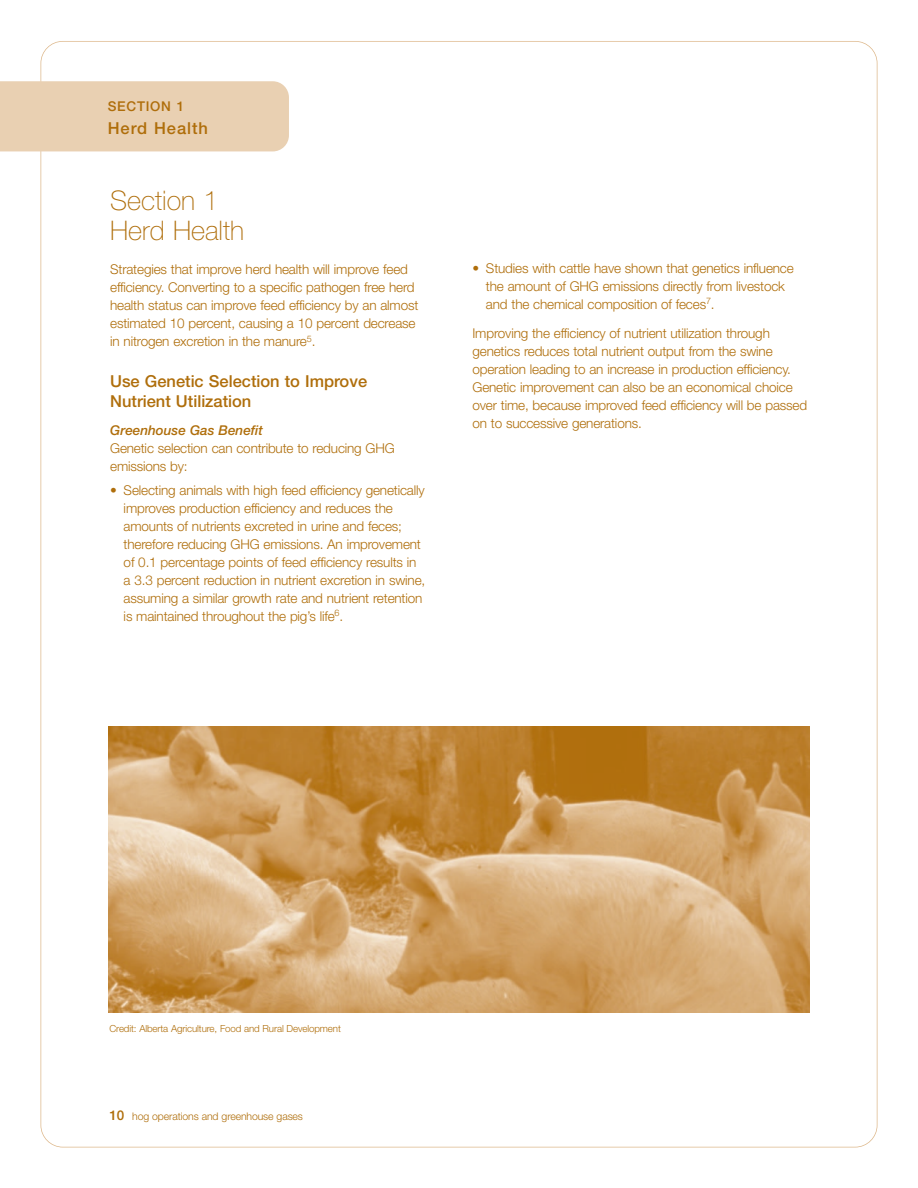
<style>
.page{position:relative;width:918px;height:1188px;background:#fff}
.page>*{position:absolute;margin:0;border:0;box-sizing:border-box;transform-origin:0 0}
.t1{font:100 27px/30px "Helvetica Neue";color:#af6e0b}
.t2{font:500 16.5px/19.5px "Helvetica Neue";color:#af6e0b}
.t3{font:500 16.5px "Helvetica Neue";letter-spacing:.055em;color:#af6e0b}
.t4{font:300 13.5px/18px "Helvetica Neue";letter-spacing:-.01em;color:#af6e0b}
.t5{font:italic 500 13.5px "Helvetica Neue";color:#af6e0b}
.t6{font:500 13.5px "Helvetica Neue";letter-spacing:.055em;color:#af6e0b}
.t7{font:300 10.5px "Helvetica Neue";letter-spacing:-.01em;color:#af6e0b}
.t8{font:300 9.75px "Helvetica Neue";letter-spacing:-.01em;color:#af6e0b}
.s1{font-weight:500;font-size:13.5px}
</style>
<div class="page">
<div style="left:0;top:81px;width:289px;height:70px;background:#e9d0b2"></div>
<img style="left:108px;top:727px;width:702px;height:285px">
<p class="t6" style="left:108px;top:101px;width:78px">SECTION 1</p>
<p class="t3" style="left:108px;top:122px;width:102px">Herd Health</p>
<h1 class="t1" style="left:110px;top:188px;width:135px">Section 1<br>Herd Health</h1>
<p class="t4" style="left:110px;top:261px;width:310px">Strategies that improve herd health will improve feed efficiency. Converting to a specific pathogen free herd health status can improve feed efficiency by an almost estimated 10 percent, causing a 10 percent decrease in nitrogen excretion in the manure<sup>5</sup>.</p>
<p class="t2" style="left:110px;top:373px;width:259px">Use Genetic Selection to Improve<br>Nutrient Utilization</p>
<p class="t5" style="left:110px;top:426px;width:154px">Greenhouse Gas Benefit</p>
<p class="t4" style="left:110px;top:441px;width:286px">Genetic selection can contribute to reducing GHG emissions by:</p>
<p class="t4" style="left:124px;top:482px;width:303px;text-indent:-14px">• Selecting animals with high feed efficiency genetically improves production efficiency and reduces the amounts of nutrients excreted in urine and feces; therefore reducing GHG emissions. An improvement of 0.1 percentage points of feed efficiency results in a 3.3 percent reduction in nutrient excretion in swine, assuming a similar growth rate and nutrient retention is maintained throughout the pig’s life<sup>6</sup>.</p>
<p class="t4" style="left:486px;top:260px;width:309px;text-indent:-14px">• Studies with cattle have shown that genetics influence the amount of GHG emissions directly from livestock and the chemical composition of feces<sup>7</sup>.</p>
<p class="t4" style="left:472px;top:325px;width:336px">Improving the efficiency of nutrient utilization through genetics reduces total nutrient output from the swine operation leading to an increase in production efficiency.<br>Genetic improvement can also be an economical choice over time, because improved feed efficiency will be passed on to successive generations.</p>
<p class="t8" style="left:110px;top:1025px;width:233px">Credit: Alberta Agriculture, Food and Rural Development</p>
<p class="t7" style="left:110px;top:1113px;width:195px"><span class="s1">10</span> hog operations and greenhouse gases</p>
</div>
